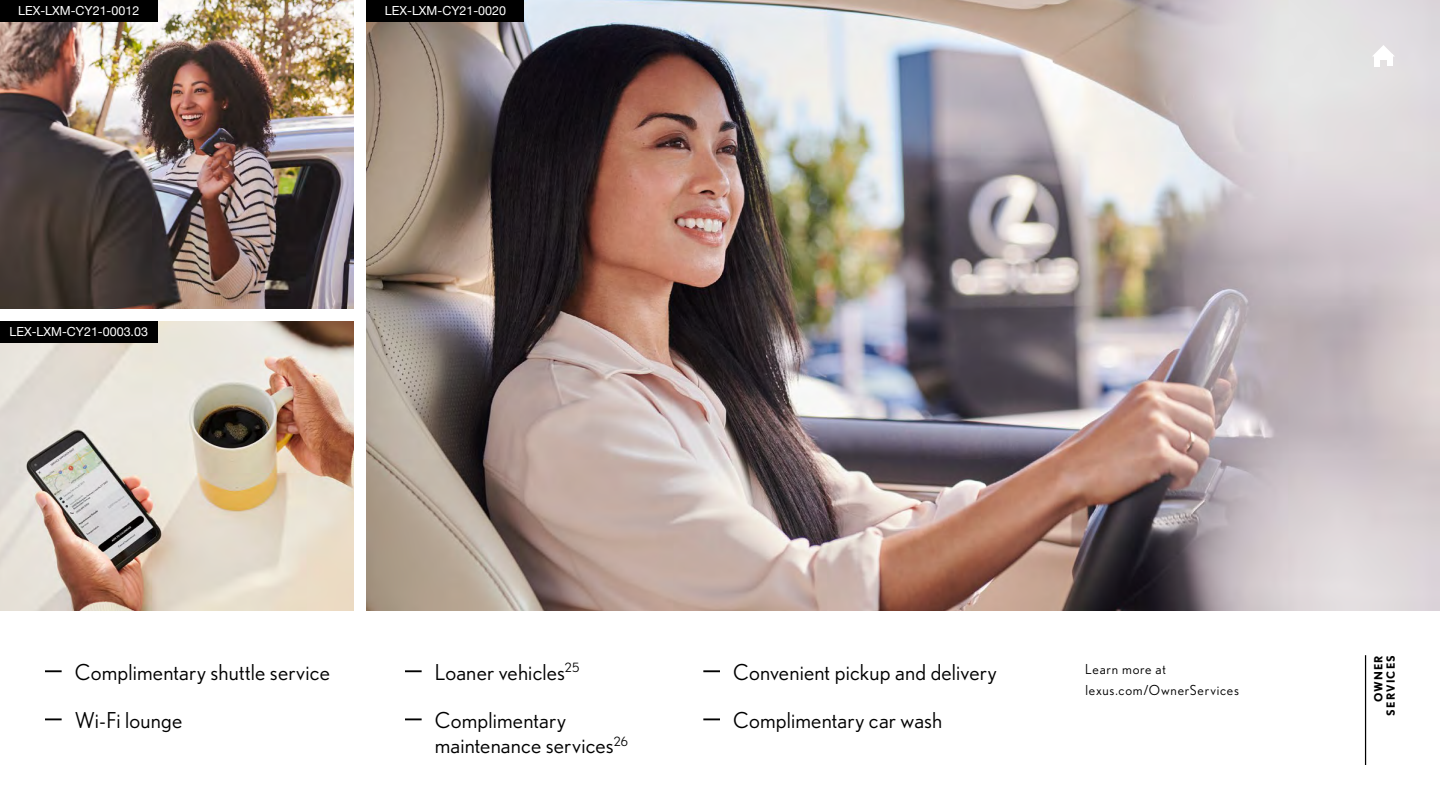
<style>
.page{position:relative;width:1440px;height:810px;background:#fff}
.page>*{position:absolute;margin:0;border:0;box-sizing:border-box;transform-origin:0 0}
.Bullet_point_body{font:21.88px/25.6px "Nobel";letter-spacing:.01em;color:#000}
.URL{font:13.75px/21px "Nobel";letter-spacing:.055em;color:#000}
.t1{font:12.5px "Helvetica Neue";color:#fff}
.Category_tab{font:700 11.25px/12.6px "Nobel";letter-spacing:.105em;color:#000;text-align:right}
</style>
<div class="page">
<img style="left:0;top:321px;width:354px;height:289px">
<img style="left:366px;top:0;width:1074px;height:610px">
<img style="left:0;top:0;width:354px;height:309px">
<svg style="left:45px;top:670px;width:17px;height:2px"></svg>
<svg style="left:45px;top:718px;width:17px;height:2px"></svg>
<svg style="left:405px;top:670px;width:17px;height:2px"></svg>
<svg style="left:405px;top:718px;width:17px;height:2px"></svg>
<svg style="left:703px;top:670px;width:17px;height:2px"></svg>
<svg style="left:703px;top:718px;width:17px;height:2px"></svg>
<hr style="left:1365px;top:655px;width:1px;height:110px;background:#000">
<div style="left:0;top:0;width:158px;height:21px;background:#000"></div>
<div style="left:367px;top:0;width:157px;height:21px;background:#000"></div>
<div style="left:0;top:321px;width:158px;height:21px;background:#000"></div>
<svg style="left:1372px;top:45px;width:23px;height:11px"></svg>
<div style="left:1374px;top:55px;width:6px;height:11px;background:#fff"></div>
<div style="left:1387px;top:55px;width:6px;height:11px;background:#fff"></div>
<div style="left:1379px;top:54px;width:11px;height:6px;background:#fff"></div>
<p class="t1" style="left:18px;top:2px;width:123px">LEX-LXM-CY21-0012</p>
<p class="t1" style="left:385px;top:2px;width:123px">LEX-LXM-CY21-0020</p>
<p class="t1" style="left:10px;top:323px;width:140px">LEX-LXM-CY21-0003.03</p>
<p class="Bullet_point_body" style="left:75px;top:659px;width:257px">Complimentary shuttle service</p>
<p class="Bullet_point_body" style="left:75px;top:707px;width:109px">Wi-Fi lounge</p>
<p class="Bullet_point_body" style="left:435px;top:659px;width:146px">Loaner vehicles<sup>25</sup></p>
<p class="Bullet_point_body" style="left:435px;top:707px;width:195px">Complimentary maintenance services<sup>26</sup></p>
<p class="Bullet_point_body" style="left:733px;top:659px;width:265px">Convenient pickup and delivery</p>
<p class="Bullet_point_body" style="left:733px;top:707px;width:211px">Complimentary car wash</p>
<p class="URL" style="left:1085px;top:658px;width:155px">Learn more at lexus.com/OwnerServices</p>
<p class="Category_tab" style="left:1372px;top:716px;width:62px;rotate:-90deg">OWNER<br>SERVICES</p>
</div>
